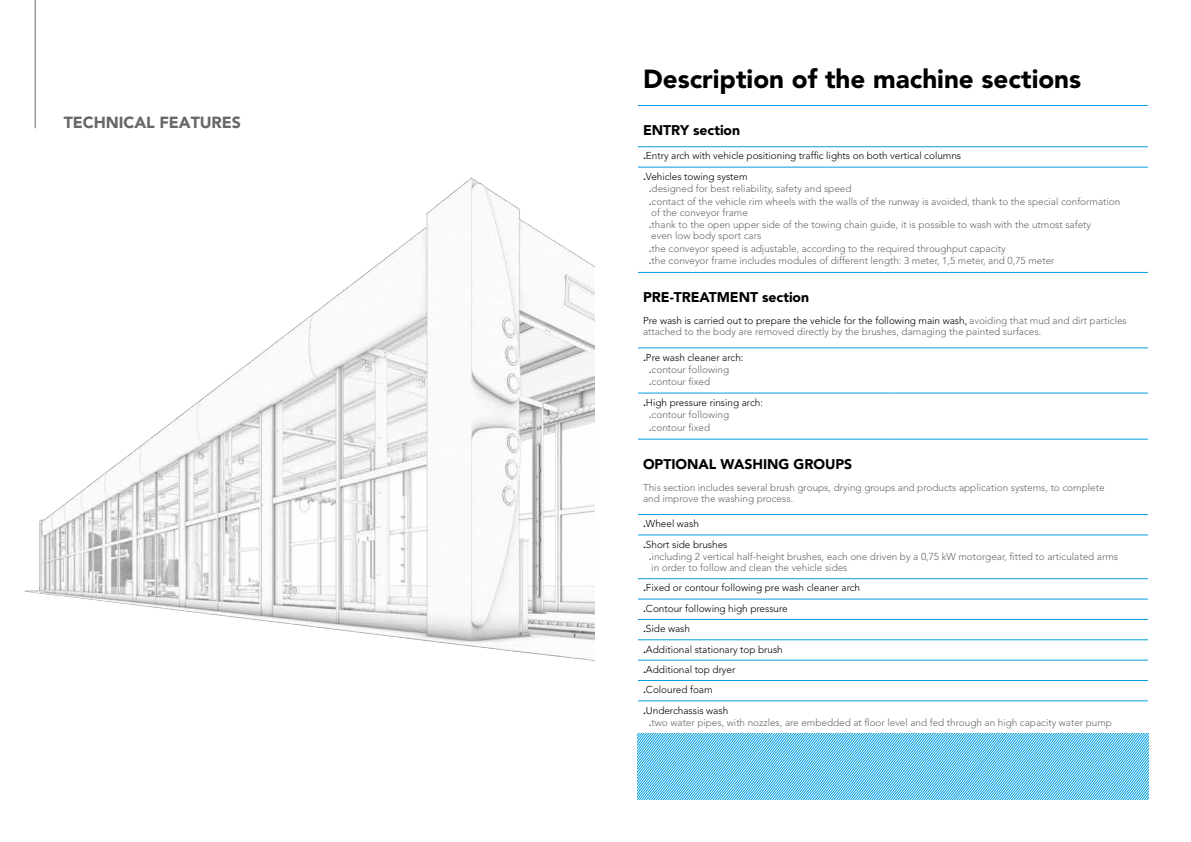
<style>
.page{position:relative;width:1191px;height:842px;background:#fff}
.page>*{position:absolute;margin:0;border:0;box-sizing:border-box;transform-origin:0 0}
.t1{font:900 26px "Avenir";color:#000}
.t2{font:900 16px "Avenir";letter-spacing:-.005em;color:#696765}
.t3{font:900 14px "Avenir";color:#000}
.t4{font:300 10px/12.4px "Avenir";color:#696765}
.t5{font:300 10px/20.4px "Avenir";color:#000}
.s1{font-weight:800}
.s2{color:#000}
.s3{font-weight:800;color:#000}
</style>
<div class="page">
<img style="left:24px;top:0;width:571px;height:661px">
<hr style="left:638px;top:105px;width:255px;height:1px;background:#009ee0">
<hr style="left:893px;top:105px;width:255px;height:1px;background:#009ee0">
<hr style="left:638px;top:167px;width:255px;height:1px;background:#009ee0">
<hr style="left:893px;top:167px;width:255px;height:1px;background:#009ee0">
<hr style="left:638px;top:348px;width:255px;height:1px;background:#009ee0">
<hr style="left:893px;top:348px;width:255px;height:1px;background:#009ee0">
<hr style="left:638px;top:393px;width:255px;height:1px;background:#009ee0">
<hr style="left:893px;top:393px;width:255px;height:1px;background:#009ee0">
<hr style="left:638px;top:272px;width:255px;height:1px;background:#009ee0">
<hr style="left:893px;top:272px;width:255px;height:1px;background:#009ee0">
<hr style="left:638px;top:439px;width:255px;height:1px;background:#009ee0">
<hr style="left:893px;top:439px;width:255px;height:1px;background:#009ee0">
<hr style="left:638px;top:514px;width:255px;height:1px;background:#009ee0">
<hr style="left:893px;top:514px;width:255px;height:1px;background:#009ee0">
<hr style="left:638px;top:535px;width:255px;height:1px;background:#009ee0">
<hr style="left:893px;top:535px;width:255px;height:1px;background:#009ee0">
<hr style="left:638px;top:578px;width:255px;height:1px;background:#009ee0">
<hr style="left:893px;top:578px;width:255px;height:1px;background:#009ee0">
<hr style="left:638px;top:599px;width:255px;height:1px;background:#009ee0">
<hr style="left:893px;top:599px;width:255px;height:1px;background:#009ee0">
<hr style="left:638px;top:619px;width:255px;height:1px;background:#009ee0">
<hr style="left:893px;top:619px;width:255px;height:1px;background:#009ee0">
<hr style="left:638px;top:640px;width:255px;height:1px;background:#009ee0">
<hr style="left:893px;top:640px;width:255px;height:1px;background:#009ee0">
<hr style="left:638px;top:660px;width:255px;height:1px;background:#009ee0">
<hr style="left:893px;top:660px;width:255px;height:1px;background:#009ee0">
<hr style="left:638px;top:680px;width:255px;height:1px;background:#009ee0">
<hr style="left:893px;top:680px;width:255px;height:1px;background:#009ee0">
<hr style="left:638px;top:701px;width:255px;height:1px;background:#009ee0">
<hr style="left:893px;top:701px;width:255px;height:1px;background:#009ee0">
<hr style="left:638px;top:147px;width:255px;height:1px;background:#009ee0">
<hr style="left:893px;top:147px;width:255px;height:1px;background:#009ee0">
<svg style="left:638px;top:734px;width:510px;height:66px;background:#76caed"></svg>
<h2 class="t2" style="left:64px;top:112px;width:179px">TECHNICAL FEATURES</h2>
<h1 class="t1" style="left:643px;top:63px;width:440px">Description of the machine sections</h1>
<h3 class="t3" style="left:643px;top:122px;width:99px">ENTRY section</h3>
<p class="t5" style="left:643px;top:146px;width:320px"><span class="s1">.</span>Entry arch with vehicle positioning traffic lights on both vertical columns <span class="s1">.</span>Vehicles towing system</p>
<p class="t4" style="left:648px;top:183px;width:473px"><span class="s1">.</span>designed for best reliability, safety and speed<br><span class="s1">.</span>contact of the vehicle rim wheels with the walls of the runway is avoided, thank to the special conformation</p>
<p class="t4" style="left:648px;top:206px;width:444px">of the conveyor frame<br><span class="s1">.</span>thank to the open upper side of the towing chain guide, it is possible to wash with the utmost safety</p>
<p class="t4" style="left:648px;top:229px;width:407px">even low body sport cars<br><span class="s1">.</span>the conveyor speed is adjustable, according to the required throughput capacity<br><span class="s1">.</span>the conveyor frame includes modules of different length: 3 meter, 1,5 meter, and 0,75 meter</p>
<h3 class="t3" style="left:643px;top:289px;width:168px">PRE-TREATMENT section</h3>
<p class="t4" style="left:643px;top:315px;width:485px;line-height:11px"><span class="s2">Pre wash is carried out to prepare the vehicle for the following main wash,</span> avoiding that mud and dirt particles attached to the body are removed directly by the brushes, damaging the painted surfaces.</p>
<p class="t4" style="left:648px;top:351px;width:96px;text-indent:-6px"><span class="s3">.</span><span class="s2">Pre wash cleaner arch: </span><span class="s1">.</span>contour following <span class="s1">.</span>contour fixed</p>
<p class="t4" style="left:648px;top:396px;width:116px;text-indent:-6px"><span class="s3">.</span><span class="s2">High pressure rinsing arch: </span><span class="s1">.</span>contour following <span class="s1">.</span>contour fixed</p>
<h3 class="t3" style="left:643px;top:456px;width:211px">OPTIONAL WASHING GROUPS</h3>
<p class="t4" style="left:643px;top:482px;width:463px;line-height:11px">This section includes several brush groups, drying groups and products application systems, to complete and improve the washing process.</p>
<p class="t5" style="left:643px;top:514px;width:86px"><span class="s1">.</span>Wheel wash <span class="s1">.</span>Short side brushes</p>
<p class="t4" style="left:648px;top:551px;width:471px;line-height:11px"><span class="s1">.</span>including 2 vertical half-height brushes, each one driven by a 0,75 kW motorgear, fitted to articulated arms in order to follow and clean the vehicle sides</p>
<p class="t5" style="left:643px;top:578px;width:219px"><span class="s1">.</span>Fixed or contour following pre wash cleaner arch <span class="s1">.</span>Contour following high pressure<br><span class="s1">.</span>Side wash<br><span class="s1">.</span>Additional stationary top brush<br><span class="s1">.</span>Additional top dryer<br><span class="s1">.</span>Coloured foam<br><span class="s1">.</span>Underchassis wash</p>
<p class="t4" style="left:648px;top:716px;width:465px"><span class="s1">.</span>two water pipes, with nozzles, are embedded at floor level and fed through an high capacity water pump</p>
</div>
